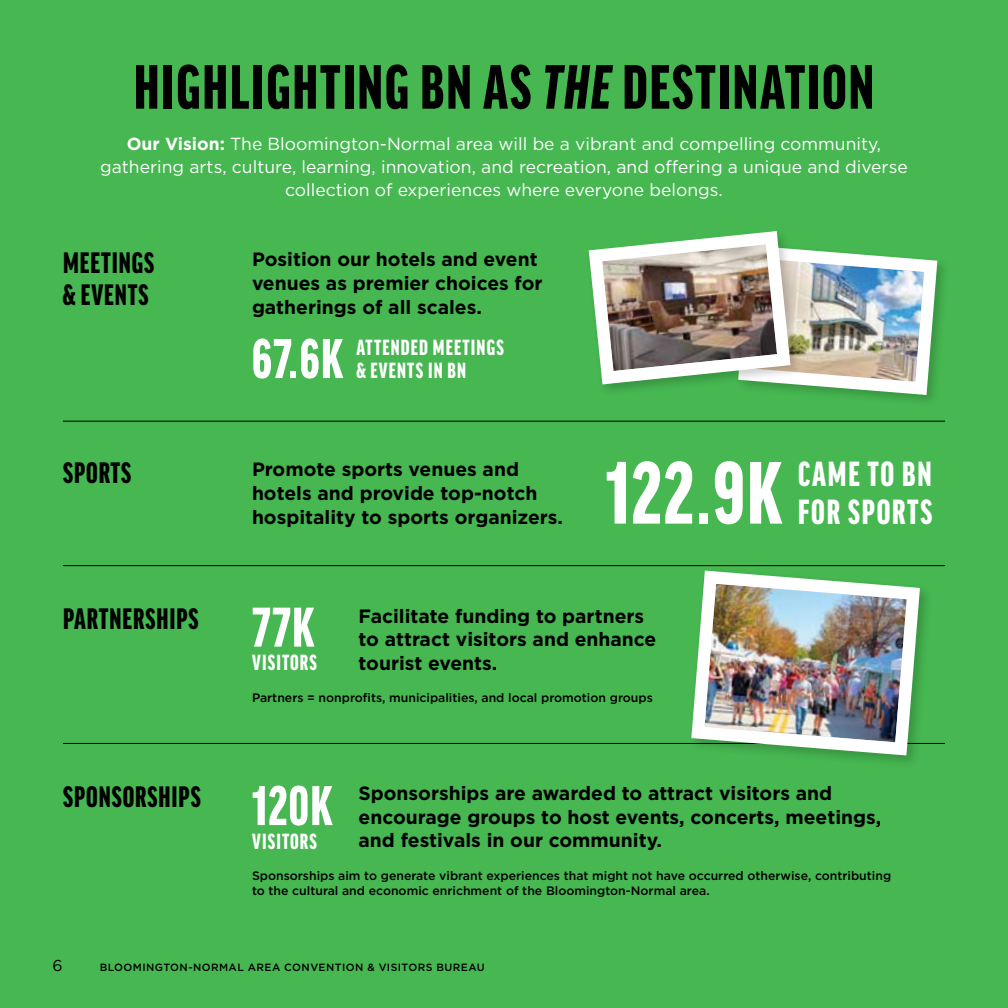
<style>
.page{position:relative;width:1008px;height:1008px;background:#46b751}
.page>*{position:absolute;margin:0;border:0;box-sizing:border-box;transform-origin:0 0}
.t1{font:900 extra-condensed 94.15px "Good Headline Pro";color:#fff}
.t2{font:900 extra-condensed 66.5px "Good Headline Pro";letter-spacing:.03em;color:#000}
.t3{font:900 extra-condensed 59.5px "Good Headline Pro";letter-spacing:.025em;color:#fff}
.t4{font:900 extra-condensed 37.27px/37.3px "Good Headline Pro";letter-spacing:.05em;color:#fff}
.t5{font:900 extra-condensed 31.5px/31.5px "Good Headline Pro";letter-spacing:.03em;color:#000}
.t6{font:900 extra-condensed 23.45px/23.4px "Good Headline Pro";letter-spacing:.05em;color:#fff}
.t7{font:700 19.25px/23.6px "Gotham";color:#000}
.t8{font:17.5px/22.8px "Gotham";color:#fff;text-align:center}
.t9{font:15.75px "Gotham";color:#000}
.t10{font:500 12.25px/14.9px "Gotham";color:#000}
.t11{font:500 10.5px "Gotham";letter-spacing:.04em;color:#000}
.s1{font-style:italic}
.s2{font-weight:700}
</style>
<div class="page">
<hr style="left:63px;top:421px;width:882px;height:1px;background:#000">
<hr style="left:63px;top:565px;width:882px;height:1px;background:#000">
<hr style="left:63px;top:743px;width:882px;height:1px;background:#000">
<img style="left:588px;top:231px;width:356px;height:170px">
<div style="left:688px;top:568px;width:245px;height:201px;background:#46b751"></div>
<img style="left:685px;top:565px;width:242px;height:197px">
<h2 class="t2" style="left:134px;top:54px;width:742px">HIGHLIGHTING BN AS <span class="s1">THE</span> DESTINATION</h2>
<p class="t8" style="left:100px;top:133px;width:809px"><span class="s2">Our Vision:</span> The Bloomington-Normal area will be a vibrant and compelling community, gathering arts, culture, learning, innovation, and recreation, and offering a unique and diverse collection of experiences where everyone belongs.</p>
<h3 class="t5" style="left:63px;top:247px;width:93px">MEETINGS &amp; EVENTS</h3>
<p class="t7" style="left:252px;top:248px;width:292px">Position our hotels and event venues as premier choices for gatherings of all scales.</p>
<p class="t6" style="left:356px;top:335px;width:149px">ATTENDED MEETINGS &amp; EVENTS IN BN</p>
<h3 class="t3" style="left:252px;top:329px;width:93px">67.6K</h3>
<h3 class="t5" style="left:63px;top:458px;width:70px">SPORTS</h3>
<p class="t7" style="left:252px;top:458px;width:313px">Promote sports venues and hotels and provide top-notch hospitality to sports organizers.</p>
<h1 class="t1" style="left:606px;top:447px;width:178px">122.9K</h1>
<h3 class="t4" style="left:798px;top:456px;width:136px">CAME TO BN<br>FOR SPORTS</h3>
<h3 class="t3" style="left:252px;top:598px;width:64px">77K</h3>
<p class="t6" style="left:252px;top:651px;width:66px">VISITORS</p>
<h3 class="t5" style="left:63px;top:603px;width:137px">PARTNERSHIPS</h3>
<p class="t7" style="left:359px;top:604px;width:299px">Facilitate funding to partners to attract visitors and enhance tourist events.</p>
<p class="t10" style="left:252px;top:690px;width:402px">Partners = nonprofits, municipalities, and local promotion groups</p>
<h3 class="t3" style="left:252px;top:776px;width:82px">120K</h3>
<p class="t6" style="left:252px;top:830px;width:66px">VISITORS</p>
<p class="t10" style="left:252px;top:868px;width:641px">Sponsorships aim to generate vibrant experiences that might not have occurred otherwise, contributing to the cultural and economic enrichment of the Bloomington-Normal area.</p>
<h3 class="t5" style="left:63px;top:781px;width:139px">SPONSORSHIPS</h3>
<p class="t7" style="left:359px;top:781px;width:524px">Sponsorships are awarded to attract visitors and encourage groups to host events, concerts, meetings, and festivals in our community.</p>
<p class="t9" style="left:52px;top:956px;width:12px">6</p>
<p class="t11" style="left:100px;top:961px;width:387px">BLOOMINGTON-NORMAL AREA CONVENTION &amp; VISITORS BUREAU</p>
</div>
